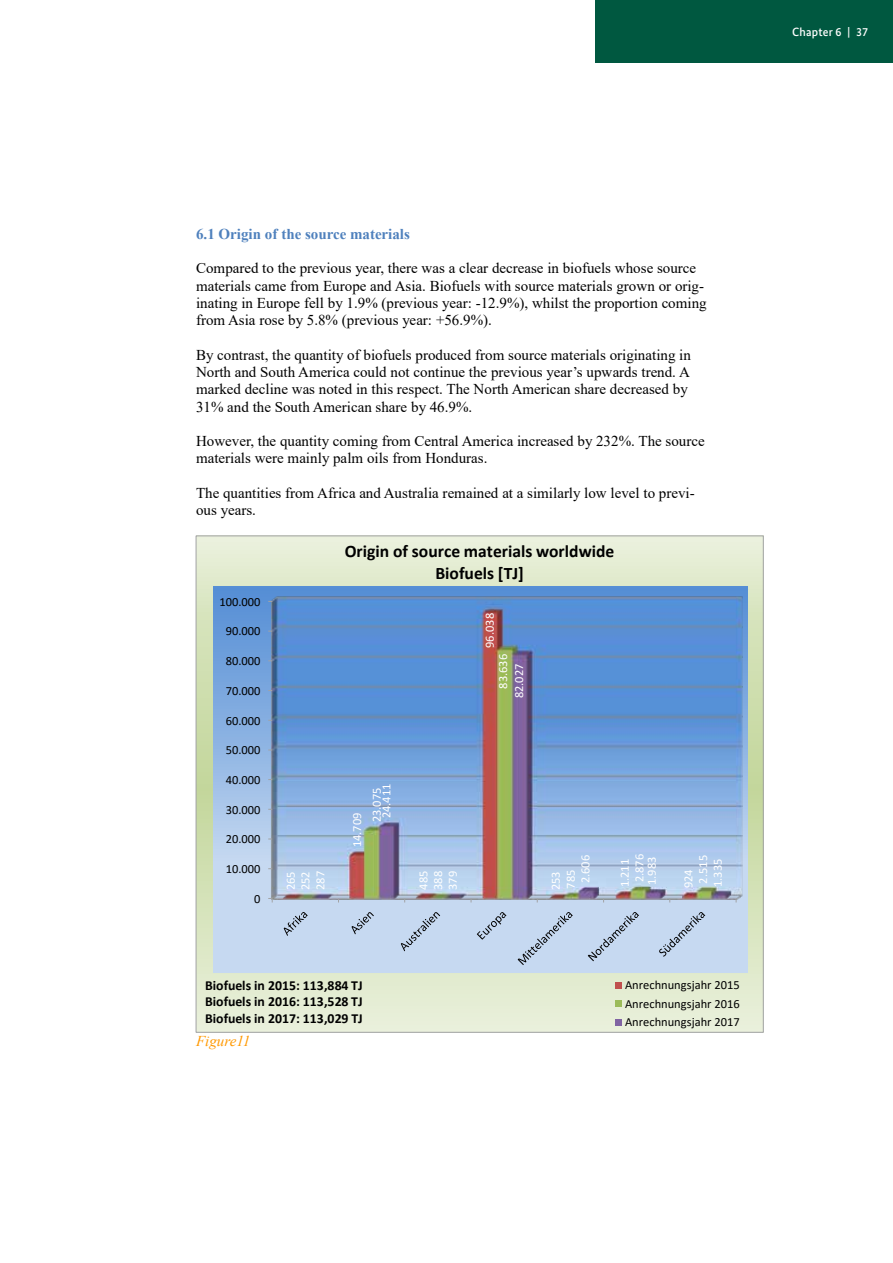
<style>
.page{position:relative;width:893px;height:1263px;background:#fff}
.page>*{position:absolute;margin:0;border:0;box-sizing:border-box;transform-origin:0 0}
.t1{font:700 17.55px/21.5px "Calibri";color:#000;text-align:center}
.t2{font:15px/17.2px "Times New Roman";color:#000}
.t3{font:700 15px "Times New Roman";color:#4f81bd}
.t4{font:700 13.8px/16.8px "Calibri";letter-spacing:.005em;color:#000;text-align:justify}
.t5{font:12.45px/18.6px "Calibri";color:#000;text-align:justify}
.t6{font:12.45px "Calibri";color:#fff}
.t7{font:500 12px "Bundes Sans";letter-spacing:.015em;color:#fff}
</style>
<div class="page">
<div style="left:595px;top:0;width:298px;height:63px;background:#005840"></div>
<svg style="left:198px;top:538px;width:564px;height:492px"></svg>
<svg style="left:213px;top:586px;width:535px;height:386px"></svg>
<img style="left:270px;top:594px;width:475px;height:307px">
<svg style="left:268px;top:898px;width:5px;height:4px"></svg>
<svg style="left:284px;top:912px;width:24px;height:24px"></svg>
<svg style="left:352px;top:912px;width:22px;height:22px"></svg>
<svg style="left:401px;top:912px;width:39px;height:39px"></svg>
<svg style="left:477px;top:912px;width:29px;height:27px"></svg>
<svg style="left:518px;top:912px;width:55px;height:53px"></svg>
<svg style="left:588px;top:912px;width:51px;height:49px"></svg>
<svg style="left:659px;top:912px;width:46px;height:44px"></svg>
<div style="left:615px;top:982px;width:7px;height:7px;background:#c0504d"></div>
<div style="left:615px;top:1000px;width:7px;height:7px;background:#9bbb59"></div>
<div style="left:615px;top:1019px;width:7px;height:7px;background:#8064a2"></div>
<p class="t7" style="left:792px;top:24px;width:77px">Chapter 6 | 37</p>
<p class="t3" style="left:196px;top:223px;width:215px">6.1 Origin of the source materials</p>
<p class="t2" style="left:196px;top:259px;width:512px">Compared to the previous year, there was a clear decrease in biofuels whose source materials came from Europe and Asia. Biofuels with source materials grown or orig&shy;inating in Europe fell by 1.9% (previous year: -12.9%), whilst the proportion coming from Asia rose by 5.8% (previous year: +56.9%).</p>
<p class="t2" style="left:196px;top:346px;width:496px">By contrast, the quantity of biofuels produced from source materials originating in North and South America could not continue the previous year’s upwards trend. A marked decline was noted in this respect. The North American share decreased by 31% and the South American share by 46.9%.</p>
<p class="t2" style="left:196px;top:432px;width:510px">However, the quantity coming from Central America increased by 232%. The source materials were mainly palm oils from Honduras.</p>
<p class="t2" style="left:196px;top:484px;width:500px">The quantities from Africa and Australia remained at a similarly low level to previ&shy;ous years.</p>
<p class="t5" style="left:219px;top:592px;width:43px">100.000</p>
<p class="t5" style="left:226px;top:621px;width:36px">90.000</p>
<p class="t5" style="left:226px;top:651px;width:36px">80.000</p>
<p class="t5" style="left:226px;top:681px;width:36px">70.000</p>
<p class="t5" style="left:226px;top:711px;width:36px">60.000</p>
<p class="t5" style="left:226px;top:740px;width:36px">50.000</p>
<p class="t5" style="left:226px;top:770px;width:36px">40.000</p>
<p class="t5" style="left:226px;top:800px;width:36px">30.000</p>
<p class="t5" style="left:226px;top:829px;width:36px">20.000</p>
<p class="t5" style="left:226px;top:859px;width:36px">10.000</p>
<p class="t5" style="left:254px;top:889px;width:8px">0</p>
<p class="t1" style="left:345px;top:540px;width:271px">Origin of source materials worldwide<br>Biofuels [TJ]</p>
<p class="t6" style="left:481px;top:648px;width:36px;rotate:-90deg">96.038</p>
<p class="t6" style="left:348px;top:847px;width:36px;rotate:-90deg">14.709</p>
<p class="t6" style="left:378px;top:818px;width:36px;rotate:-90deg">24.411</p>
<p class="t6" style="left:368px;top:822px;width:36px;rotate:-90deg">23.075</p>
<p class="t6" style="left:494px;top:689px;width:36px;rotate:-90deg">83.636</p>
<p class="t6" style="left:510px;top:698px;width:36px;rotate:-90deg">82.027</p>
<p class="t6" style="left:631px;top:882px;width:30px;rotate:-90deg">2.876</p>
<p class="t6" style="left:694px;top:883px;width:30px;rotate:-90deg">2.515</p>
<p class="t6" style="left:577px;top:883px;width:30px;rotate:-90deg">2.606</p>
<p class="t6" style="left:643px;top:885px;width:30px;rotate:-90deg">1.983</p>
<p class="t6" style="left:709px;top:887px;width:30px;rotate:-90deg">1.335</p>
<p class="t6" style="left:616px;top:887px;width:30px;rotate:-90deg">1.211</p>
<p class="t6" style="left:680px;top:888px;width:20px;rotate:-90deg">924</p>
<p class="t6" style="left:562px;top:889px;width:20px;rotate:-90deg">785</p>
<p class="t6" style="left:415px;top:889px;width:20px;rotate:-90deg">485</p>
<p class="t6" style="left:429px;top:890px;width:20px;rotate:-90deg">388</p>
<p class="t6" style="left:444px;top:890px;width:20px;rotate:-90deg">379</p>
<p class="t6" style="left:312px;top:890px;width:20px;rotate:-90deg">287</p>
<p class="t6" style="left:297px;top:890px;width:20px;rotate:-90deg">252</p>
<p class="t6" style="left:547px;top:890px;width:20px;rotate:-90deg">253</p>
<p class="t6" style="left:282px;top:890px;width:20px;rotate:-90deg">265</p>
<p class="t4" style="left:205px;top:976px;width:159px">Biofuels in 2015: 113,884 TJ Biofuels in 2016: 113,528 TJ Biofuels in 2017: 113,029 TJ</p>
<p class="t5" style="left:625px;top:975px;width:116px">Anrechnungsjahr 2015<br>Anrechnungsjahr 2016<br>Anrechnungsjahr 2017</p>
</div>
